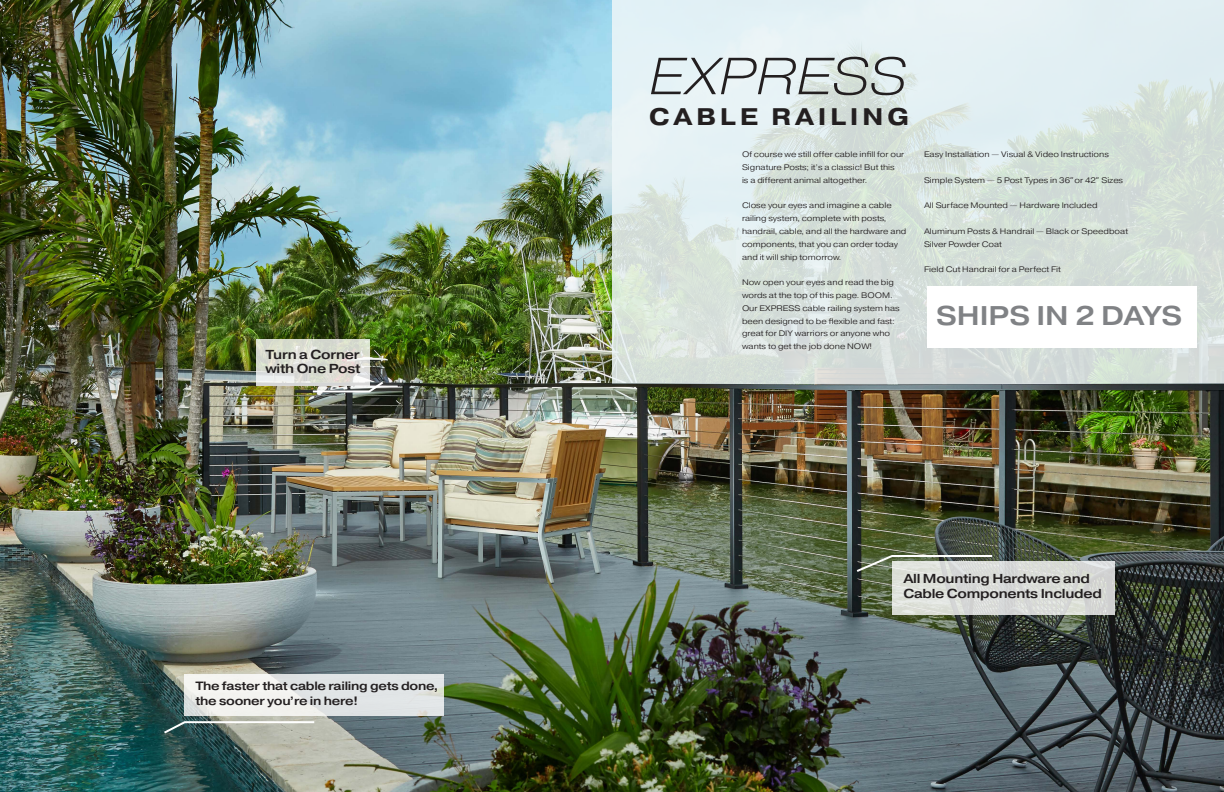
<style>
.page{position:relative;width:1224px;height:792px;background:#fff}
.page>*{position:absolute;margin:0;border:0;box-sizing:border-box;transform-origin:0 0}
.t1{font:italic 200 52px "Pragmatica Ext";color:#231f20}
.t2{font:500 27px "Pragmatica Ext";color:#808285}
.t3{font:700 24px "Pragmatica Ext";letter-spacing:.17em;color:#231f20}
.t4{font:500 13px/14.8px "Pragmatica Ext";letter-spacing:-.02em;color:#231f20}
.t5{font:500 12px "Pragmatica Ext";letter-spacing:-.02em;color:#231f20}
.t6{font:300 8px/12.8px "Pragmatica Ext";color:#231f20}
.s1{font-family:"Pragmatica";font-weight:400}
</style>
<div class="page">
<img style="left:0;top:0;width:1224px;height:792px">
<svg style="left:612px;top:0;width:612px;height:384px;background:#dbe6e4"></svg>
<svg style="left:256px;top:340px;width:113px;height:46px;background:#ddded6"></svg>
<div style="left:892px;top:562px;width:223px;height:53px;background:linear-gradient(to right,#dfe1dc,#d5d7d5)"></div>
<svg style="left:185px;top:675px;width:259px;height:41px;fill:#e2e6e7"></svg>
<div style="left:927px;top:286px;width:270px;height:61px;background:#fff"></div>
<svg style="left:311px;top:380px;width:74px;height:13px"></svg>
<svg style="left:855px;top:554px;width:139px;height:20px;background:#a5ac9f"></svg>
<svg style="left:162px;top:720px;width:154px;height:15px;background:#8e9a93"></svg>
<p class="t4" style="left:266px;top:347px;width:96px">Turn a Corner with One Post</p>
<p class="t5" style="left:196px;top:679px;width:244px">The faster that cable railing gets done,</p>
<p class="t5" style="left:196px;top:694px;width:164px">the sooner you’re in here!</p>
<p class="t1" style="left:649px;top:44px;width:260px">EXPRESS</p>
<p class="t3" style="left:649px;top:101px;width:261px">CABLE RAILING</p>
<p class="t6" style="left:742px;top:148px;width:164px">Of course we still offer cable infill for our<br>Signature Posts; it’s a classic! But this<br>is a different animal altogether.</p>
<p class="t6" style="left:742px;top:199px;width:166px">Close your eyes and imagine a cable railing system, complete with posts, handrail, cable, and all the hardware and components, that you can order today and it will ship tomorrow.</p>
<p class="t6" style="left:742px;top:276px;width:159px">Now open your eyes and read the big words at the top of this page. BOOM.<br>Our EXPRESS cable railing system has been designed to be flexible and fast: great for DIY warriors or anyone who wants to get the job done NOW!</p>
<p class="t6" style="left:924px;top:148px;width:186px">Easy Installation — Visual &amp; Video Instructions</p>
<p class="t6" style="left:924px;top:174px;width:201px">Simple System — 5 Post Types in 36<span class="s1">″</span> or 42<span class="s1">″</span> Sizes</p>
<p class="t6" style="left:924px;top:199px;width:175px">All Surface Mounted — Hardware Included</p>
<p class="t6" style="left:924px;top:225px;width:206px">Aluminum Posts &amp; Handrail — Black or Speedboat<br>Silver Powder Coat</p>
<p class="t6" style="left:924px;top:263px;width:138px">Field Cut Handrail for a Perfect Fit</p>
<p class="t2" style="left:936px;top:299px;width:248px">SHIPS IN 2 DAYS</p>
<p class="t4" style="left:903px;top:571px;width:188px">All Mounting Hardware and</p>
<p class="t4" style="left:903px;top:586px;width:200px">Cable Components Included</p>
</div>
